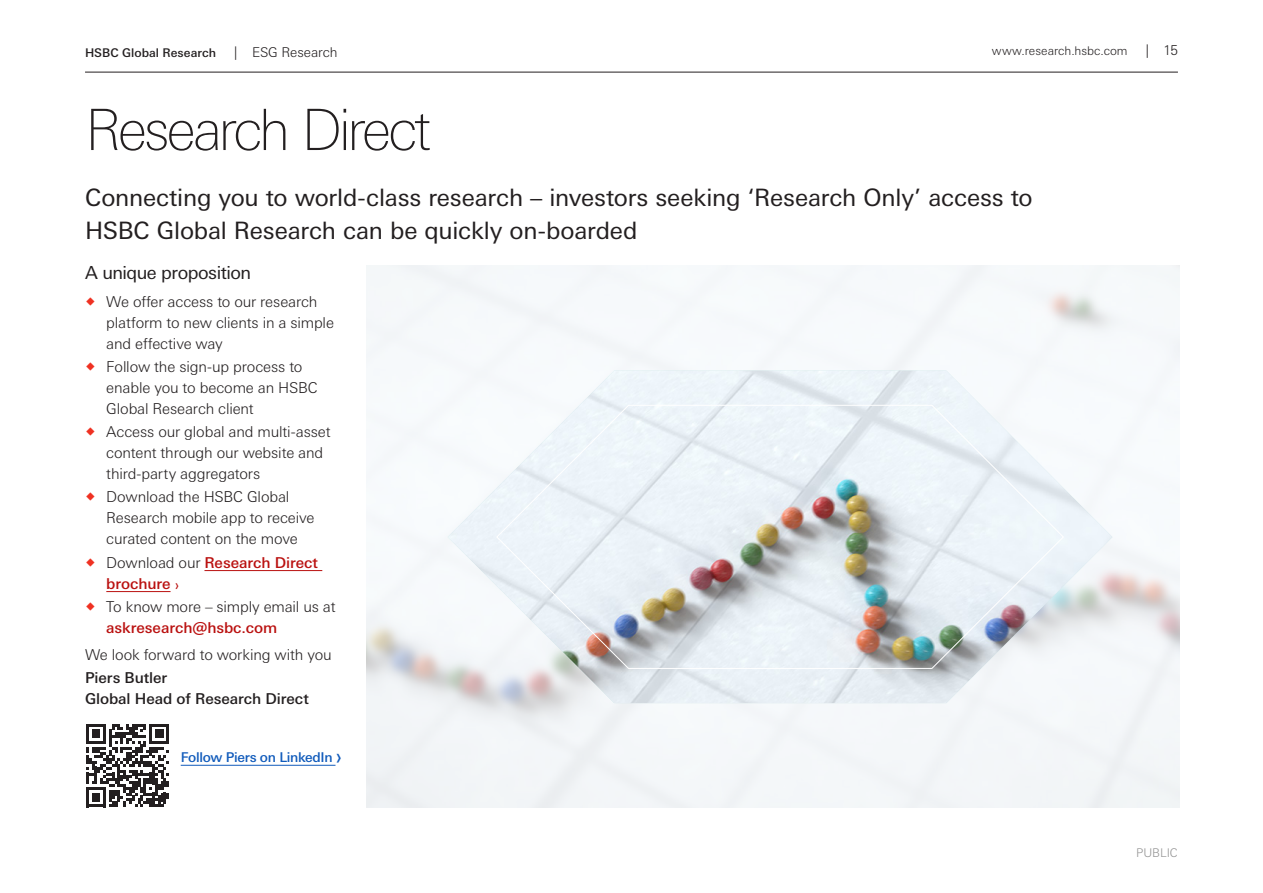
<style>
.page{position:relative;width:1263px;height:893px;background:#fff}
.page>*{position:absolute;margin:0;border:0;box-sizing:border-box;transform-origin:0 0}
.Level_2_large_header{font:100 57px "Univers Nextfor HSBC";letter-spacing:-.055em;color:#231f20}
.Level_2_small_header{font:24px/33px "Univers Nextfor HSBC";letter-spacing:-.005em;color:#231f20}
.Level_2_small_header-2{font:18px "Univers Nextfor HSBC";letter-spacing:-.025em;color:#231f20}
.t1{font:300 15px/21px "Univers Nextfor HSBC";letter-spacing:-.01em;color:#221e1f}
.Table_Header_10pt{font:500 15px/21px "Univers Nextfor HSBC";letter-spacing:-.005em;color:#231f20}
.t2{font:500 15px/21px "Univers Nextfor HSBC";color:#ba1110}
.Table_Header_10pt-2{font:300 15px "Univers Nextfor HSBC";letter-spacing:-.01em;color:#231f20}
.Body_Hyperlink_Red{font:500 13.5px "Univers Nextfor HSBC";letter-spacing:-.02em;color:#115bbb}
.t3{font:300 13.5px "Univers Nextfor HSBC";letter-spacing:-.005em;color:#231f20}
.t4{font:300 12px "Univers Nextfor HSBC";letter-spacing:.005em;color:#231f20}
.t5{font:500 12px "Univers Nextfor HSBC";letter-spacing:.005em;color:#231f20}
.t6{font:300 12px "Univers Nextfor HSBC";letter-spacing:-.005em;color:#949494}
.s1{font-weight:300;color:#221e1f}
.s2{font-weight:400}
.s3{font-weight:500;color:#ba1110}
.s4{font-weight:400;font-size:22.5px}
</style>
<div class="page">
<hr style="left:85px;top:72px;width:1093px;height:1px;background:#231f20">
<hr style="left:204px;top:570px;width:118px;height:1px;background:#ba1110">
<hr style="left:106px;top:591px;width:65px;height:1px;background:#ba1110">
<svg style="left:86px;top:724px;width:83px;height:83px"></svg>
<img style="left:448px;top:371px;width:664px;height:332px">
<svg style="left:496px;top:404px;width:568px;height:265px"></svg>
<hr style="left:181px;top:765px;width:154px;height:1px;background:#115bbb">
<p class="t5" style="left:85px;top:44px;width:133px">HSBC Global Research</p>
<p class="t3" style="left:234px;top:42px;width:105px">| ESG Research</p>
<p class="t4" style="left:992px;top:42px;width:137px">www.research.hsbc.com</p>
<p class="t3" style="left:1146px;top:40px;width:34px">| 15</p>
<p class="Level_2_large_header" style="left:85px;top:90px;width:348px">Research Direct</p>
<p class="Level_2_small_header" style="left:85px;top:179px;width:949px">Connecting you to world-class research – investors seeking ‘Research Only’ access to<br>HSBC Global Research can be quickly on-boarded</p>
<p class="Level_2_small_header-2" style="left:85px;top:260px;width:168px">A unique proposition</p>
<p class="t1" style="left:106px;top:290px;width:229px">We offer access to our research platform to new clients in a simple and effective way</p>
<p class="t1" style="left:106px;top:355px;width:213px">Follow the sign-up process to enable you to become an HSBC<br>Global Research client</p>
<p class="t1" style="left:106px;top:420px;width:226px">Access our global and multi-asset content through our website and third-party aggregators</p>
<p class="t1" style="left:106px;top:486px;width:210px">Download the HSBC Global<br>Research mobile app to receive curated content on the move</p>
<p class="t2" style="left:106px;top:551px;width:213px"><span class="s1">Download our</span> Research Direct brochure <span class="s2">›</span></p>
<p class="t1" style="left:106px;top:595px;width:231px">To know more – simply email us at <span class="s3">askresearch@hsbc.com</span></p>
<p class="Table_Header_10pt-2" style="left:85px;top:644px;width:248px">We look forward to working with you</p>
<p class="Table_Header_10pt" style="left:85px;top:667px;width:225px">Piers Butler<br>Global Head of Research Direct</p>
<p class="Body_Hyperlink_Red" style="left:181px;top:748px;width:163px">Follow Piers on LinkedIn <span class="s4">›</span></p>
<p class="t6" style="left:1136px;top:844px;width:43px">PUBLIC</p>
</div>
